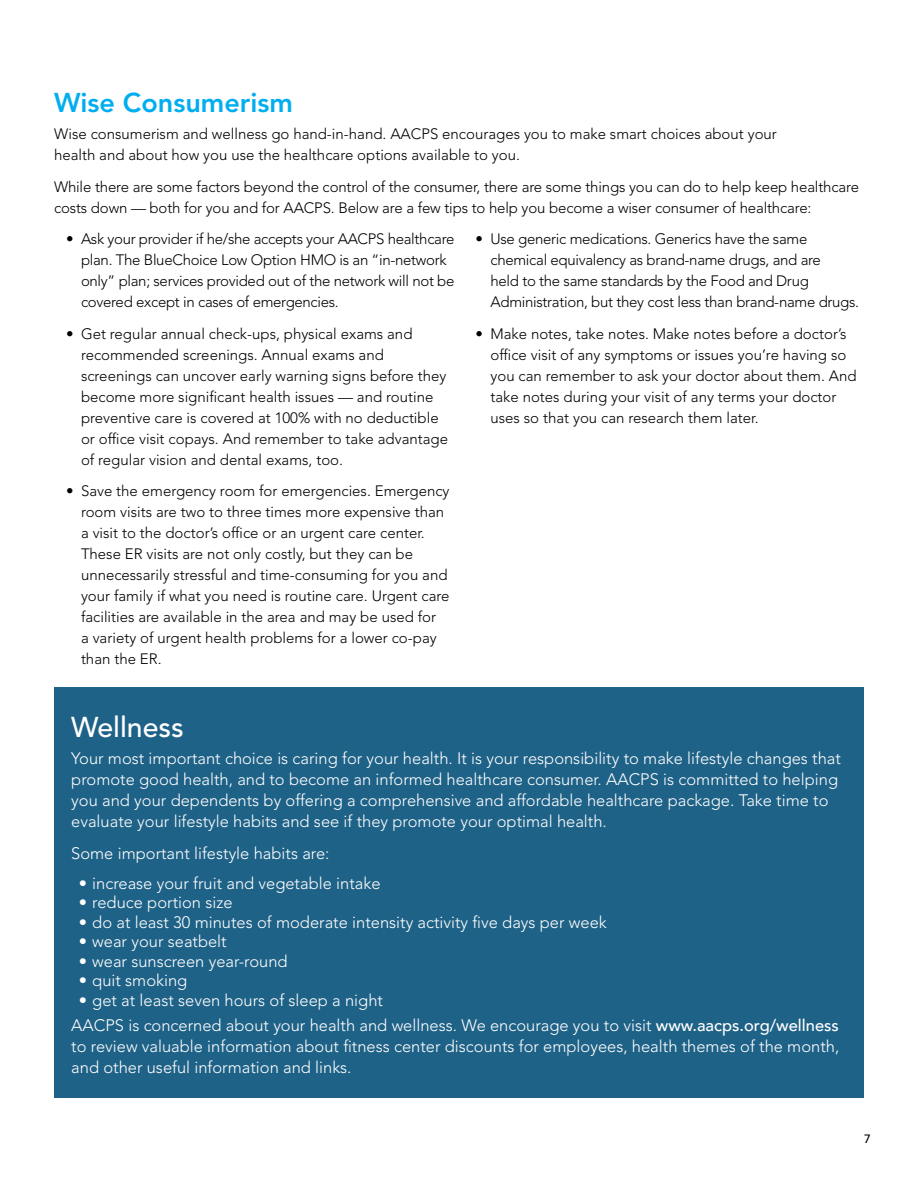
<style>
.page{position:relative;width:918px;height:1188px;background:#fff}
.page>*{position:absolute;margin:0;border:0;box-sizing:border-box;transform-origin:0 0}
.Header1{font:500 28.5px "Avenir LT Std";color:#fff}
.Header_1_Blue{font:800 27px "Avenir LT Std";color:#00aeef}
.BODY{font:300 16.5px/21px "Avenir LT Std";color:#fff}
.Bullet_1a{font:300 16.5px "Avenir LT Std";color:#fff}
.Bullet_1{font:300 16.5px "Avenir LT Std";color:#fff}
.BODY-2{font:300 15px/21px "Avenir LT Std";color:#000}
.BODY-3{font:300 15px/21px "Avenir LT Std";letter-spacing:-.02em;color:#000}
.t1{font:500 12px "Avenir LT Std";color:#000}
.s1{font-family:"Avenir";font-weight:500}
</style>
<div class="page">
<div style="left:54px;top:687px;width:810px;height:410px;background:#1f6287"></div>
<p class="Header_1_Blue" style="left:54px;top:87px;width:240px">Wise Consumerism</p>
<p class="BODY-2" style="left:54px;top:124px;width:724px">Wise consumerism and wellness go hand-in-hand. AACPS encourages you to make smart choices about your health and about how you use the healthcare options available to you.</p>
<p class="BODY-2" style="left:54px;top:176px;width:807px">While there are some factors beyond the control of the consumer, there are some things you can do to help keep healthcare costs down — both for you and for AACPS. Below are a few tips to help you become a wiser consumer of healthcare:</p>
<p class="BODY-3" style="left:81px;top:229px;width:375px;text-indent:-15px">• Ask your provider if he/she accepts your AACPS healthcare plan. The BlueChoice Low Option HMO is an “in-network only” plan; services provided out of the network will not be covered except in cases of emergencies.</p>
<p class="BODY-2" style="left:81px;top:323px;width:369px;text-indent:-15px">• Get regular annual check-ups, physical exams and recommended screenings. Annual exams and screenings can uncover early warning signs before they become more significant health issues — and routine preventive care is covered at 100% with no deductible or office visit copays. And remember to take advantage of regular vision and dental exams, too.</p>
<p class="BODY-2" style="left:81px;top:481px;width:370px;text-indent:-15px">• Save the emergency room for emergencies. Emergency room visits are two to three times more expensive than a visit to the doctor’s office or an urgent care center.<br>These ER visits are not only costly, but they can be unnecessarily stressful and time-consuming for you and your family if what you need is routine care. Urgent care facilities are available in the area and may be used for<br>a variety of urgent health problems for a lower co-pay than the ER.</p>
<p class="BODY-3" style="left:490px;top:229px;width:370px;text-indent:-15px">• Use generic medications. Generics have the same chemical equivalency as brand-name drugs, and are<br>held to the same standards by the Food and Drug Administration, but they cost less than brand-name drugs.</p>
<p class="BODY-2" style="left:490px;top:323px;width:368px;text-indent:-15px">• Make notes, take notes. Make notes before a doctor’s office visit of any symptoms or issues you’re having so you can remember to ask your doctor about them. And take notes during your visit of any terms your doctor uses so that you can research them later.</p>
<p class="Header1" style="left:71px;top:711px;width:114px">Wellness</p>
<p class="BODY" style="left:71px;top:748px;width:771px">Your most important choice is caring for your health. It is your responsibility to make lifestyle changes that promote good health, and to become an informed healthcare consumer. AACPS is committed to helping you and your dependents by offering a comprehensive and affordable healthcare package. Take time to evaluate your lifestyle habits and see if they promote your optimal health.</p>
<p class="BODY" style="left:71px;top:843px;width:260px">Some important lifestyle habits are:</p>
<p class="Bullet_1a" style="left:79px;top:873px;width:303px">• increase your fruit and vegetable intake</p>
<p class="Bullet_1a" style="left:79px;top:893px;width:155px">• reduce portion size</p>
<p class="Bullet_1a" style="left:79px;top:912px;width:530px">• do at least 30 minutes of moderate intensity activity five days per week</p>
<p class="Bullet_1a" style="left:79px;top:932px;width:150px">• wear your seatbelt</p>
<p class="Bullet_1a" style="left:79px;top:951px;width:210px">• wear sunscreen year-round</p>
<p class="Bullet_1a" style="left:79px;top:971px;width:110px">• quit smoking</p>
<p class="Bullet_1" style="left:79px;top:990px;width:306px">• get at least seven hours of sleep a night</p>
<p class="BODY" style="left:71px;top:1015px;width:770px;text-align:justify">AACPS is concerned about your health and wellness. We encourage you to visit <span class="s1">www.aacps.org/wellness </span>to review valuable information about fitness center discounts for employees, health themes of the month, and other useful information and links.</p>
<p class="t1" style="left:864px;top:1132px;width:8px">7</p>
</div>
